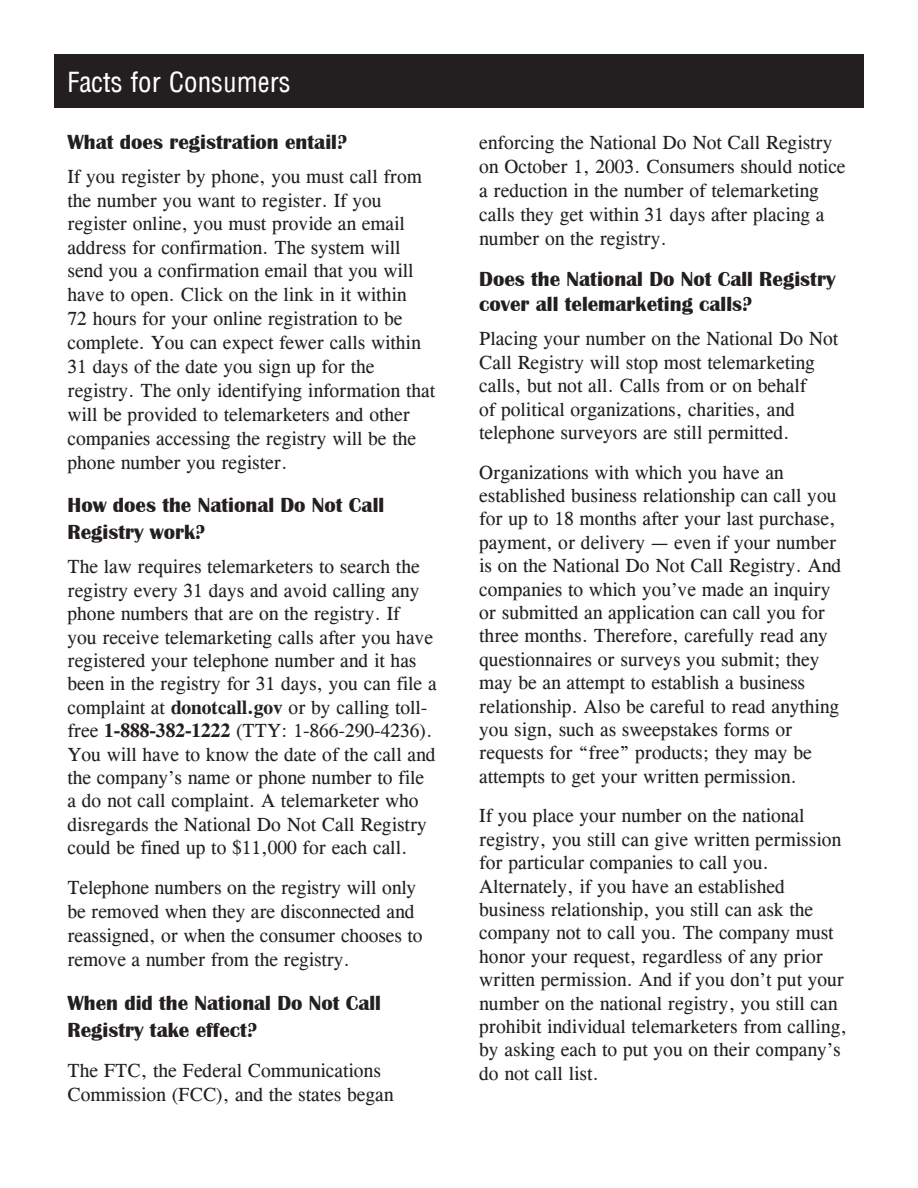
<style>
.page{position:relative;width:918px;height:1188px;background:#fff}
.page>*{position:absolute;margin:0;border:0;box-sizing:border-box;transform-origin:0 0}
.Page_Header{font:condensed 27px "Arena";color:#fff}
.Head_A{font:700 21px/27px "Britannic";color:#231f20}
.Body_Text{font:700 21px/27px "Britannic";color:#231f20}
.Body_Text-2{font:19.5px/23.4px "CG Times";color:#231f20}
.s1{font-weight:700}
</style>
<div class="page">
<div style="left:55px;top:55px;width:808px;height:52px;background:#231f20"></div>
<div style="left:54px;top:54px;width:810px;height:54px;border:2px solid #231f20"></div>
<p class="Page_Header" style="left:68px;top:70px;width:225px">Facts for Consumers</p>
<p class="Head_A" style="left:68px;top:129px;width:281px">What does registration entail?</p>
<p class="Body_Text-2" style="left:68px;top:165px;width:369px;line-height:23.9px">If you register by phone, you must call from the number you want to register. If you register online, you must provide an email address for confirmation. The system will send you a confirmation email that you will have to open. Click on the link in it within<br>72 hours for your online registration to be complete. You can expect fewer calls within 31 days of the date you sign up for the registry. The only identifying information that will be provided to telemarketers and other companies accessing the registry will be the phone number you register.</p>
<p class="Head_A" style="left:68px;top:492px;width:318px">How does the National Do Not Call<br>Registry work?</p>
<p class="Body_Text-2" style="left:68px;top:555px;width:371px">The law requires telemarketers to search the registry every 31 days and avoid calling any phone numbers that are on the registry. If<br>you receive telemarketing calls after you have registered your telephone number and it has been in the registry for 31 days, you can file a complaint at <span class="s1">donotcall.gov</span> or by calling toll&shy;free <span class="s1">1-888-382-1222</span> (TTY: 1-866-290-4236).<br>You will have to know the date of the call and the company’s name or phone number to file a do not call complaint. A telemarketer who disregards the National Do Not Call Registry could be fined up to $11,000 for each call.</p>
<p class="Body_Text-2" style="left:68px;top:876px;width:356px;line-height:24px">Telephone numbers on the registry will only be removed when they are disconnected and reassigned, or when the consumer chooses to remove a number from the registry.</p>
<p class="Body_Text" style="left:68px;top:989px;width:315px">When did the National Do Not Call<br>Registry take effect?</p>
<p class="Body_Text-2" style="left:68px;top:1058px;width:327px;line-height:24px">The FTC, the Federal Communications<br>Commission (FCC), and the states began</p>
<p class="Body_Text-2" style="left:479px;top:130px;width:368px;line-height:24px">enforcing the National Do Not Call Registry on October 1, 2003. Consumers should notice a reduction in the number of telemarketing calls they get within 31 days after placing a number on the registry.</p>
<p class="Head_A" style="left:479px;top:267px;width:358px;line-height:25.2px">Does the National Do Not Call Registry cover all telemarketing calls?</p>
<p class="Body_Text-2" style="left:479px;top:327px;width:361px">Placing your number on the National Do Not Call Registry will stop most telemarketing calls, but not all. Calls from or on behalf<br>of political organizations, charities, and telephone surveyors are still permitted.</p>
<p class="Body_Text-2" style="left:479px;top:460px;width:363px">Organizations with which you have an established business relationship can call you for up to 18 months after your last purchase, payment, or delivery — even if your number is on the National Do Not Call Registry. And companies to which you’ve made an inquiry or submitted an application can call you for three months. Therefore, carefully read any questionnaires or surveys you submit; they may be an attempt to establish a business relationship. Also be careful to read anything you sign, such as sweepstakes forms or requests for “free” products; they may be attempts to get your written permission.</p>
<p class="Body_Text-2" style="left:479px;top:804px;width:369px">If you place your number on the national registry, you still can give written permission for particular companies to call you.<br>Alternately, if you have an established business relationship, you still can ask the company not to call you. The company must honor your request, regardless of any prior written permission. And if you don’t put your number on the national registry, you still can prohibit individual telemarketers from calling, by asking each to put you on their company’s do not call list.</p>
</div>
